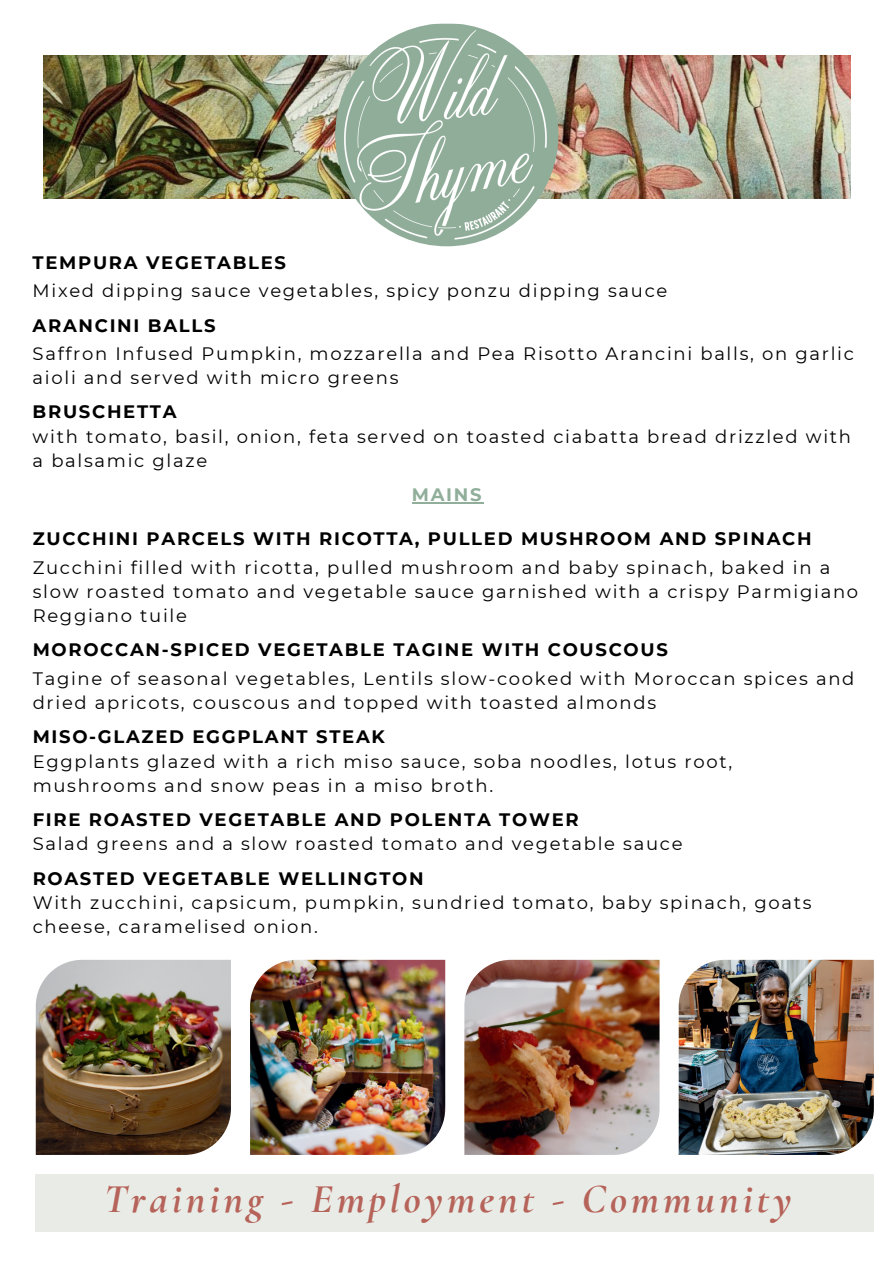
<style>
.page{position:relative;width:894px;height:1264px;background:#fff}
.page>*{position:absolute;margin:0;border:0;box-sizing:border-box;transform-origin:0 0}
.t1{font:italic 700 41.4px "Cormorant Garamond";letter-spacing:.095em;color:#b6635a}
.t2{font:18px/24.3px "Montserrat";letter-spacing:.095em;color:#000}
.t3{font:700 18px "Montserrat";letter-spacing:.095em;color:#000}
.t4{font:700 18px "Montserrat";letter-spacing:.095em;color:#90ae9a}
</style>
<div class="page">
<img style="left:43px;top:55px;width:807px;height:143px">
<img style="left:335px;top:23px;width:223px;height:223px;border-radius:50%">
<img style="left:36px;top:959px;width:195px;height:195px">
<img style="left:250px;top:959px;width:195px;height:195px">
<img style="left:464px;top:959px;width:195px;height:195px">
<img style="left:678px;top:959px;width:195px;height:195px">
<div style="left:36px;top:1174px;width:837px;height:57px;background:#e9ece6"></div>
<hr style="left:412px;top:502px;width:71px;height:1px;background:#90ae9a">
<p class="t3" style="left:33px;top:249px;width:255px">TEMPURA VEGETABLES</p>
<p class="t2" style="left:33px;top:278px;width:636px">Mixed dipping sauce vegetables, spicy ponzu dipping sauce</p>
<p class="t3" style="left:33px;top:312px;width:184px">ARANCINI BALLS</p>
<p class="t2" style="left:33px;top:340px;width:822px">Saffron Infused Pumpkin, mozzarella and Pea Risotto Arancini balls, on garlic aioli and served with micro greens</p>
<p class="t3" style="left:33px;top:399px;width:145px">BRUSCHETTA</p>
<p class="t2" style="left:33px;top:423px;width:819px">with tomato, basil, onion, feta served on toasted ciabatta bread drizzled with a balsamic glaze</p>
<p class="t4" style="left:412px;top:482px;width:71px">MAINS</p>
<p class="t3" style="left:33px;top:526px;width:780px">ZUCCHINI PARCELS WITH RICOTTA, PULLED MUSHROOM AND SPINACH</p>
<p class="t2" style="left:33px;top:554px;width:826px">Zucchini filled with ricotta, pulled mushroom and baby spinach, baked in a slow roasted tomato and vegetable sauce garnished with a crispy Parmigiano<br>Reggiano tuile</p>
<p class="t3" style="left:33px;top:637px;width:636px">MOROCCAN-SPICED VEGETABLE TAGINE WITH COUSCOUS</p>
<p class="t2" style="left:33px;top:665px;width:823px">Tagine of seasonal vegetables, Lentils slow-cooked with Moroccan spices and dried apricots, couscous and topped with toasted almonds</p>
<p class="t3" style="left:33px;top:724px;width:353px">MISO-GLAZED EGGPLANT STEAK</p>
<p class="t2" style="left:33px;top:748px;width:700px">Eggplants glazed with a rich miso sauce, soba noodles, lotus root, mushrooms and snow peas in a miso broth.</p>
<p class="t3" style="left:33px;top:806px;width:547px">FIRE ROASTED VEGETABLE AND POLENTA TOWER</p>
<p class="t2" style="left:33px;top:831px;width:651px">Salad greens and a slow roasted tomato and vegetable sauce</p>
<p class="t3" style="left:33px;top:865px;width:392px">ROASTED VEGETABLE WELLINGTON</p>
<p class="t2" style="left:33px;top:889px;width:780px">With zucchini, capsicum, pumpkin, sundried tomato, baby spinach, goats cheese, caramelised onion.</p>
<h1 class="t1" style="left:104px;top:1173px;width:689px">Training - Employment - Community</h1>
</div>
